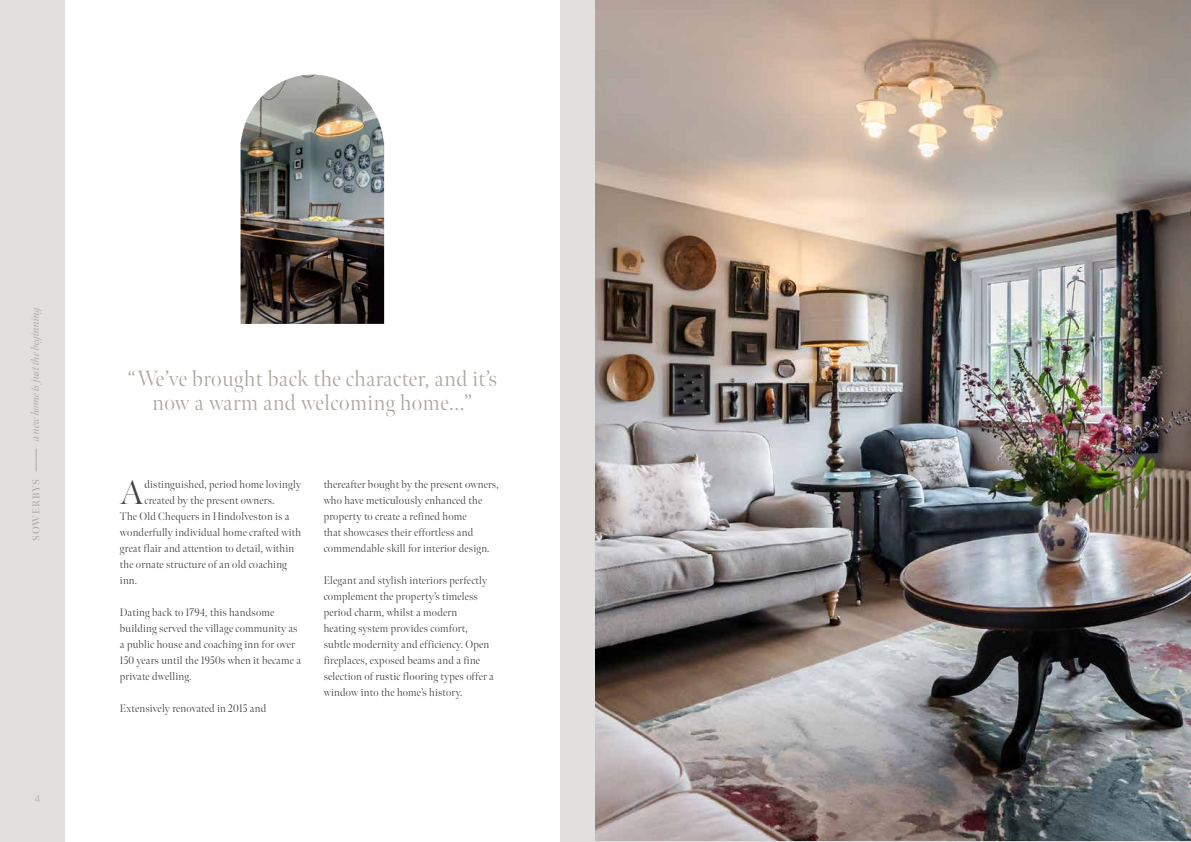
<style>
.page{position:relative;width:1191px;height:842px;background:#fff}
.page>*{position:absolute;margin:0;border:0;box-sizing:border-box;transform-origin:0 0}
.t1{font:300 34px "Meno Banner";color:#434141}
.t2{font:300 22px/24px "Meno Banner";letter-spacing:.025em;color:#ada8a0;text-align:center}
.t3{font:300 11px/16px "Meno Banner";letter-spacing:.02em;color:#434141}
.t4{font:italic 11px "Meno Banner";letter-spacing:-.01em;color:#ada8a0}
.t5{font:600 10px "Meno Banner";letter-spacing:.08em;color:#ada8a0}
.t6{font:300 10px "Quasimoda";color:#ada8a0}
</style>
<div class="page">
<div style="left:0;top:0;width:595px;height:842px;background:#e2e0df"></div>
<svg style="left:36px;top:449px;width:1px;height:22px"></svg>
<div style="left:65px;top:0;width:494px;height:842px;background:#fff"></div>
<img style="left:240px;top:75px;width:144px;height:249px">
<img style="left:595px;top:0;width:596px;height:840px">
<p class="t4" style="left:29px;top:441px;width:138px;rotate:-90deg">a new home is just the beginning</p>
<p class="t5" style="left:30px;top:541px;width:63px;rotate:-90deg">SOWERBYS</p>
<p class="t6" style="left:35px;top:791px;width:7px">4</p>
<h2 class="t2" style="left:127px;top:367px;width:371px">“We’ve brought back the character, and it’s now a warm and welcoming home...”</h2>
<h1 class="t1" style="left:120px;top:472px;width:25px">A</h1>
<p class="t3" style="left:144px;top:477px;width:158px">distinguished, period home lovingly</p>
<p class="t3" style="left:144px;top:493px;width:132px">created by the present owners.</p>
<p class="t3" style="left:120px;top:509px;width:171px">The Old Chequers in Hindolveston is a</p>
<p class="t3" style="left:120px;top:525px;width:182px">wonderfully individual home crafted with</p>
<p class="t3" style="left:120px;top:541px;width:176px">great flair and attention to detail, within</p>
<p class="t3" style="left:120px;top:557px;width:168px">the ornate structure of an old coaching</p>
<p class="t3" style="left:120px;top:573px;width:19px">inn.</p>
<p class="t3" style="left:120px;top:605px;width:183px">Dating back to 1794, this handsome building served the village community as a public house and coaching inn for over 150 years until the 1950s when it became a private dwelling.</p>
<p class="t3" style="left:120px;top:701px;width:148px">Extensively renovated in 2015 and</p>
<p class="t3" style="left:324px;top:477px;width:177px">thereafter bought by the present owners, who have meticulously enhanced the property to create a refined home<br>that showcases their effortless and commendable skill for interior design.</p>
<p class="t3" style="left:324px;top:573px;width:172px">Elegant and stylish interiors perfectly complement the property’s timeless period charm, whilst a modern<br>heating system provides comfort, subtle modernity and efficiency. Open fireplaces, exposed beams and a fine selection of rustic flooring types offer a window into the home’s history.</p>
</div>
